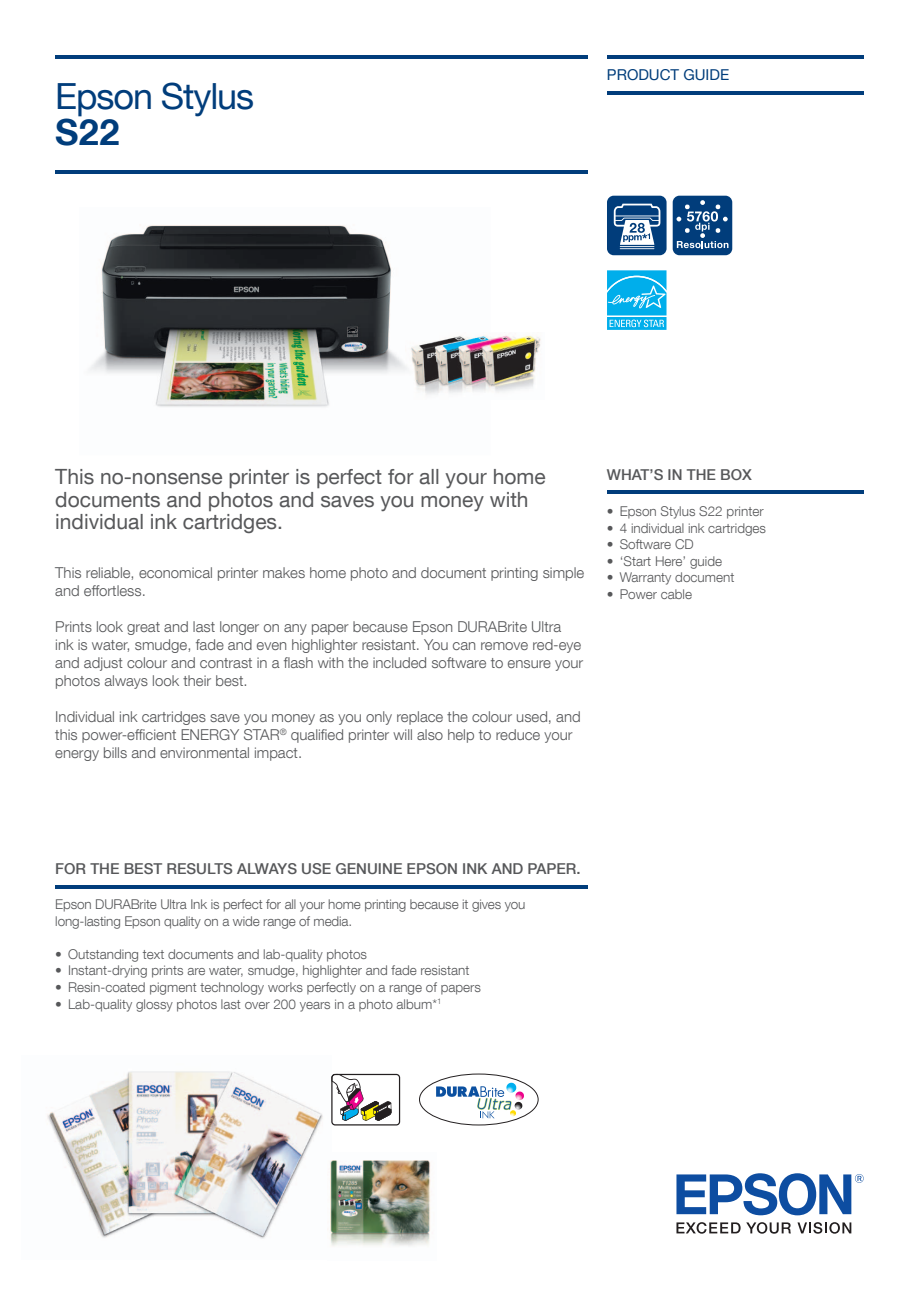
<style>
.page{position:relative;width:919px;height:1289px;background:#fff}
.page>*{position:absolute;margin:0;border:0;box-sizing:border-box;transform-origin:0 0}
.t1{font:36px "Helvetica Neue LT Com";letter-spacing:-.03em;color:#013d7b}
.t2{font:700 36px "Helvetica Neue LT Com";color:#013d7b}
.t3{font:21px/22.5px "Helvetica Neue LT Com";color:#57585a}
.t4{font:300 15px/18px "Helvetica Neue LT Com";color:#57585a}
.t5{font:500 15px "Helvetica Neue LT Com";color:#57585a}
.t6{font:15px "Helvetica Neue LT Com";color:#013d7b}
.t7{font:300 13.5px/16.5px "Helvetica Neue LT Com";color:#57585a}
</style>
<div class="page">
<img style="left:47px;top:1071px;width:276px;height:168px">
<img style="left:89px;top:225px;width:316px;height:182px">
<img style="left:330px;top:1160px;width:101px;height:86px">
<svg style="left:676px;top:1222px;width:64px;height:11px"></svg>
<svg style="left:746px;top:1222px;width:44px;height:11px"></svg>
<svg style="left:797px;top:1222px;width:54px;height:11px"></svg>
<svg style="left:676px;top:1173px;width:187px;height:42px"></svg>
<hr style="left:607px;top:491px;width:256px;height:3px;background:#013d7b">
<svg style="left:331px;top:1073px;width:69px;height:52px"></svg>
<div style="left:419px;top:1073px;width:119px;height:52px;border:1px solid #231f20;border-radius:50%"></div>
<svg style="left:436px;top:1082px;width:88px;height:36px"></svg>
<hr style="left:55px;top:55px;width:532px;height:3px;background:#013d7b">
<hr style="left:55px;top:170px;width:532px;height:3px;background:#013d7b">
<div style="left:607px;top:196px;width:59px;height:59px;background:#013d7b;border-radius:7px"></div>
<hr style="left:619px;top:246px;width:35px;height:1px;background:#fff">
<hr style="left:619px;top:248px;width:35px;height:1px;background:#fff">
<svg style="left:613px;top:204px;width:47px;height:41px"></svg>
<div style="left:672px;top:196px;width:60px;height:59px;background:#013d7b;border-radius:7px"></div>
<svg style="left:676px;top:200px;width:52px;height:48px"></svg>
<img style="left:405px;top:335px;width:136px;height:60px">
<hr style="left:607px;top:91px;width:256px;height:3px;background:#013d7b">
<hr style="left:607px;top:55px;width:256px;height:3px;background:#013d7b">
<hr style="left:55px;top:885px;width:532px;height:3px;background:#013d7b">
<svg style="left:607px;top:270px;width:60px;height:60px;background:#2ebcee"></svg>
<h1 class="t1" style="left:55px;top:74px;width:200px">Epson Stylus</h1>
<h1 class="t2" style="left:55px;top:110px;width:66px">S22</h1>
<p class="t6" style="left:607px;top:66px;width:124px">PRODUCT GUIDE</p>
<h2 class="t3" style="left:55px;top:465px;width:492px">This no-nonsense printer is perfect for all your home documents and photos and saves you money with individual ink cartridges.</h2>
<p class="t4" style="left:55px;top:563px;width:530px">This reliable, economical printer makes home photo and document printing simple and effortless.</p>
<p class="t4" style="left:55px;top:617px;width:529px">Prints look great and last longer on any paper because Epson DURABrite Ultra ink is water, smudge, fade and even highlighter resistant. You can remove red-eye and adjust colour and contrast in a flash with the included software to ensure your photos always look their best.</p>
<p class="t4" style="left:55px;top:707px;width:527px">Individual ink cartridges save you money as you only replace the colour used, and this power-efficient ENERGY STAR<sup>®</sup> qualified printer will also help to reduce your energy bills and environmental impact.</p>
<p class="t5" style="left:607px;top:465px;width:146px">WHAT’S IN THE BOX</p>
<p class="t7" style="left:607px;top:503px;width:158px">• Epson Stylus S22 printer</p>
<p class="t7" style="left:607px;top:519px;width:161px">• 4 individual ink cartridges</p>
<p class="t7" style="left:607px;top:536px;width:88px">• Software CD</p>
<p class="t7" style="left:607px;top:552px;width:117px">• ‘Start Here’ guide</p>
<p class="t7" style="left:607px;top:569px;width:129px">• Warranty document</p>
<p class="t7" style="left:607px;top:585px;width:87px">• Power cable</p>
<p class="t5" style="left:55px;top:860px;width:527px">FOR THE BEST RESULTS ALWAYS USE GENUINE EPSON INK AND PAPER.</p>
<p class="t7" style="left:55px;top:896px;width:471px">Epson DURABrite Ultra Ink is perfect for all your home printing because it gives you long-lasting Epson quality on a wide range of media.</p>
<p class="t7" style="left:55px;top:945px;width:313px">• Outstanding text documents and lab-quality photos</p>
<p class="t7" style="left:55px;top:962px;width:415px">• Instant-drying prints are water, smudge, highlighter and fade resistant</p>
<p class="t7" style="left:55px;top:978px;width:427px">• Resin-coated pigment technology works perfectly on a range of papers</p>
<p class="t7" style="left:55px;top:995px;width:387px">• Lab-quality glossy photos last over 200 years in a photo album*<sup>1</sup></p>
</div>
